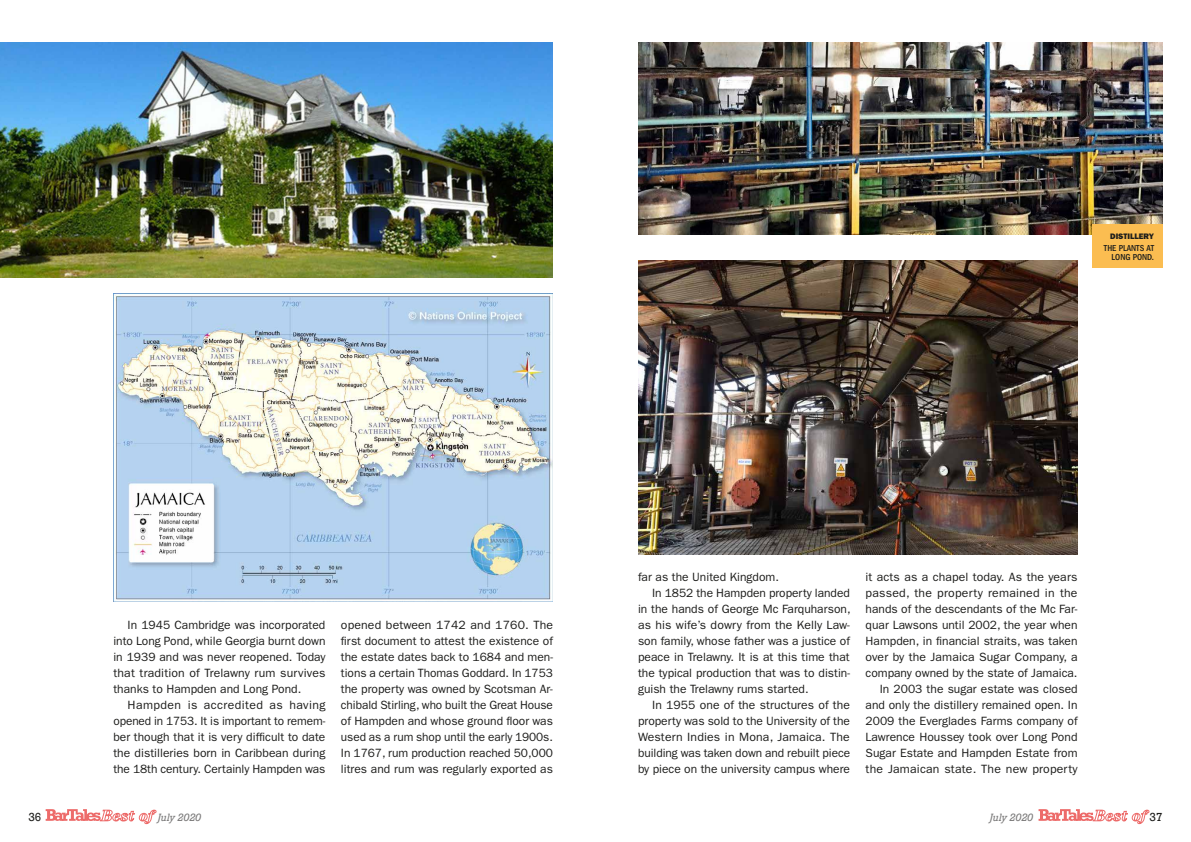
<style>
.page{position:relative;width:1191px;height:842px;background:#fff}
.page>*{position:absolute;margin:0;border:0;box-sizing:border-box;transform-origin:0 0}
.t1{font:12px/16px "ITC Franklin Gothic Std";color:#1d1d1b;text-align:justify}
.t2{font:12px "Rockwell";color:#1d1d1b}
.t3{font:italic 10px "Rockwell";color:#7c7b7b}
.t4{font:500 condensed 9px/9px "ITC Franklin Gothic Std";color:#1d1d1b;text-align:right}
.t5{font:8px "ITC Franklin Gothic Std Hvy";color:#1d1d1b}
</style>
<div class="page">
<svg style="left:46px;top:809px;width:110px;height:15px"></svg>
<svg style="left:1038px;top:809px;width:111px;height:15px"></svg>
<img style="left:0;top:43px;width:553px;height:234px">
<img style="left:113px;top:293px;width:440px;height:308px">
<img style="left:638px;top:260px;width:439px;height:295px">
<img style="left:638px;top:43px;width:524px;height:192px">
<div style="left:1091px;top:225px;width:71px;height:43px;background:#fbbd51"></div>
<p class="t5" style="left:1110px;top:231px;width:45px">DISTILLERY</p>
<p class="t4" style="left:1104px;top:243px;width:52px">THE PLANTS AT<br>LONG POND.</p>
<p class="t1" style="left:113px;top:617px;width:214px;text-indent:14px">In 1945 Cambridge was incorporated into Long Pond, while Georgia burnt down in 1939 and was never reopened. Today that tradition of Trelawny rum survives thanks to Hampden and Long Pond.</p>
<p class="t1" style="left:113px;top:697px;width:213px;text-indent:14px">Hampden is accredited as having opened in 1753. It is important to remem&shy;ber though that it is very difficult to date the distilleries born in Caribbean during the 18th century. Certainly Hampden was</p>
<p class="t1" style="left:341px;top:617px;width:213px">opened between 1742 and 1760. The first document to attest the existence of the estate dates back to 1684 and men&shy;tions a certain Thomas Goddard. In 1753 the property was owned by Scotsman Ar&shy;chibald Stirling, who built the Great House of Hampden and whose ground floor was used as a rum shop until the early 1900s.<br>In 1767, rum production reached 50,000 litres and rum was regularly exported as</p>
<p class="t1" style="left:638px;top:569px;width:142px">far as the United Kingdom.</p>
<p class="t1" style="left:652px;top:585px;width:199px">In 1852 the Hampden property landed</p>
<p class="t1" style="left:638px;top:601px;width:214px">in the hands of George Mc Farquharson,</p>
<p class="t1" style="left:638px;top:617px;width:213px">as his wife’s dowry from the Kelly Law-</p>
<p class="t1" style="left:638px;top:633px;width:213px">son family, whose father was a justice of</p>
<p class="t1" style="left:638px;top:649px;width:213px">peace in Trelawny. It is at this time that</p>
<p class="t1" style="left:638px;top:665px;width:213px">the typical production that was to distin-</p>
<p class="t1" style="left:638px;top:681px;width:172px">guish the Trelawny rums started.</p>
<p class="t1" style="left:652px;top:697px;width:199px">In 1955 one of the structures of the</p>
<p class="t1" style="left:638px;top:713px;width:213px">property was sold to the University of the</p>
<p class="t1" style="left:638px;top:729px;width:213px">Western Indies in Mona, Jamaica. The</p>
<p class="t1" style="left:638px;top:745px;width:213px">building was taken down and rebuilt piece</p>
<p class="t1" style="left:638px;top:761px;width:213px">by piece on the university campus where</p>
<p class="t1" style="left:865px;top:569px;width:214px;text-align:right">it acts as a chapel today. As the years passed, the property remained in the hands of the descendants of the Mc Far&shy;quar Lawsons until 2002, the year when Hampden, in financial straits, was taken over by the Jamaica Sugar Company, a company owned by the state of Jamaica.<br>In 2003 the sugar estate was closed and only the distillery remained open. In 2009 the Everglades Farms company of Lawrence Houssey took over Long Pond Sugar Estate and Hampden Estate from the Jamaican state. The new property</p>
<p class="t2" style="left:28px;top:810px;width:15px">36</p>
<p class="t3" style="left:158px;top:811px;width:45px">July 2020</p>
<p class="t3" style="left:990px;top:811px;width:45px">July 2020</p>
<p class="t2" style="left:1149px;top:810px;width:15px">37</p>
</div>
